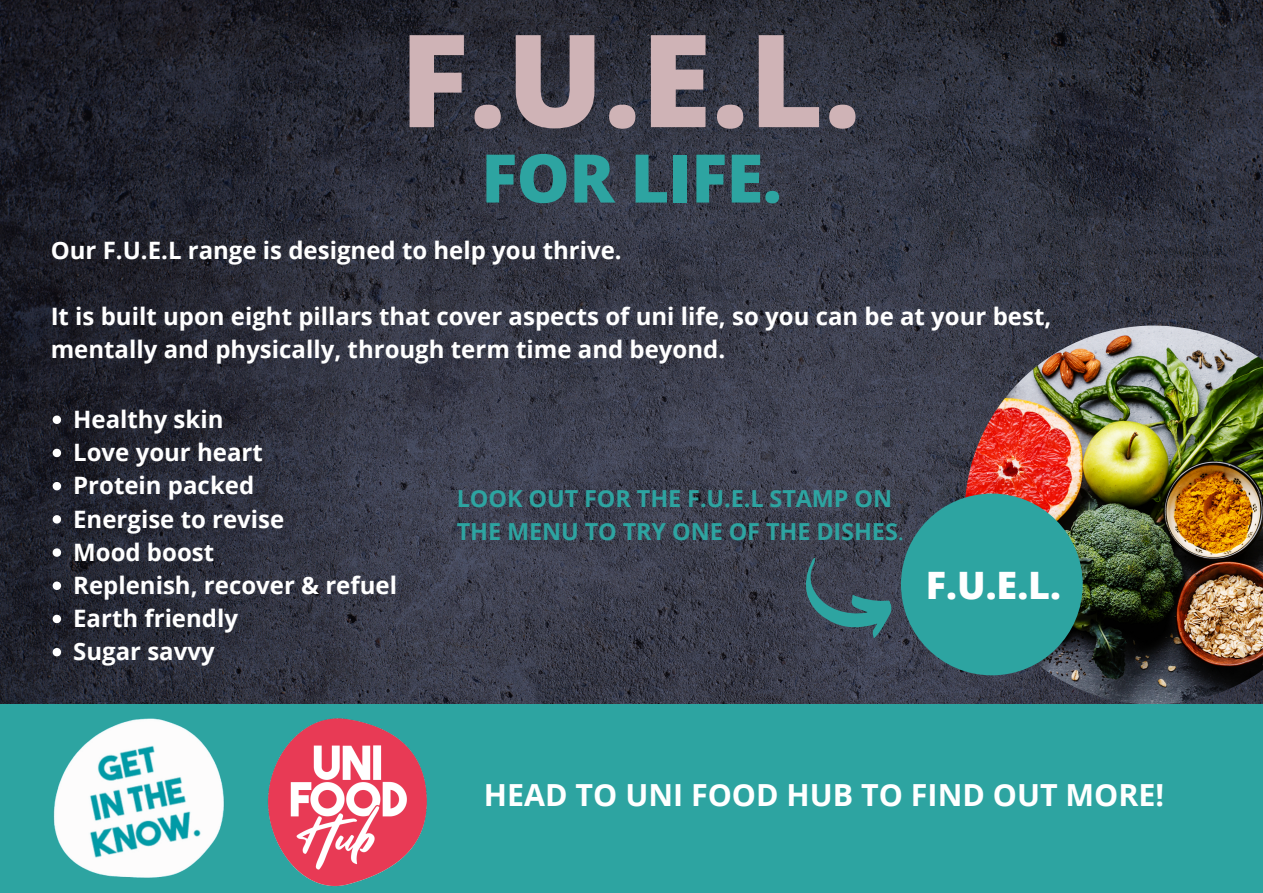
<style>
.page{position:relative;width:1263px;height:893px;background:#fff}
.page>*{position:absolute;margin:0;border:0;box-sizing:border-box;transform-origin:0 0}
.t1{font:800 128.85px "Open Sans";color:#cfb3b6}
.t2{font:800 67.05px "Open Sans";letter-spacing:-.01em;color:#2da4a1}
.t3{font:800 37.8px "Open Sans";color:#fff}
.t4{font:700 30.45px "Open Sans";color:#fff}
.t5{font:700 24px/33.2px "Open Sans";color:#fff}
.t6{font:700 23.48px/32.6px "Open Sans";letter-spacing:-.005em;color:#2da4a1}
.s1{font-weight:400}
</style>
<div class="page">
<img style="left:0;top:0;width:1263px;height:704px">
<img style="left:964px;top:325px;width:299px;height:379px">
<div style="left:901px;top:493px;width:182px;height:182px;background:#2da4a1;border-radius:50%"></div>
<svg style="left:794px;top:537px;width:107px;height:119px;background:#3b4e5a"></svg>
<div style="left:0;top:704px;width:1263px;height:189px;background:#2da4a1"></div>
<img style="left:53px;top:718px;width:171px;height:160px">
<img style="left:268px;top:718px;width:159px;height:169px">
<svg style="left:53px;top:415px;width:8px;height:9px"></svg>
<svg style="left:53px;top:449px;width:8px;height:8px"></svg>
<svg style="left:53px;top:482px;width:8px;height:8px"></svg>
<svg style="left:53px;top:515px;width:8px;height:8px"></svg>
<svg style="left:53px;top:548px;width:8px;height:9px"></svg>
<svg style="left:53px;top:581px;width:8px;height:9px"></svg>
<svg style="left:53px;top:615px;width:8px;height:8px"></svg>
<svg style="left:53px;top:648px;width:8px;height:8px"></svg>
<p class="t1" style="left:400px;top:-10px;width:463px">F.U.E.L.</p>
<p class="t2" style="left:481px;top:131px;width:302px">FOR LIFE.</p>
<p class="t5" style="left:51px;top:233px;width:573px">Our F.U.E.L range is designed to help you thrive.</p>
<p class="t5" style="left:51px;top:299px;width:1002px">It is built upon eight pillars that cover aspects of uni life, so you can be at your best, mentally and physically, through term time and beyond.</p>
<p class="t5" style="left:73px;top:402px;width:152px">Healthy skin</p>
<p class="t5" style="left:73px;top:435px;width:191px">Love your heart</p>
<p class="t5" style="left:73px;top:468px;width:182px">Protein packed</p>
<p class="t5" style="left:73px;top:501px;width:213px">Energise to revise</p>
<p class="t5" style="left:73px;top:535px;width:143px">Mood boost</p>
<p class="t5" style="left:73px;top:568px;width:325px">Replenish, recover &amp; refuel</p>
<p class="t5" style="left:73px;top:601px;width:166px">Earth friendly</p>
<p class="t5" style="left:73px;top:634px;width:143px">Sugar savvy</p>
<p class="t6" style="left:457px;top:482px;width:449px">LOOK OUT FOR THE F.U.E.L STAMP ON<br>THE MENU TO TRY ONE OF THE DISHES<span class="s1">.</span></p>
<p class="t3" style="left:926px;top:558px;width:137px">F.U.E.L.</p>
<p class="t4" style="left:484px;top:773px;width:682px">HEAD TO UNI FOOD HUB TO FIND OUT MORE!</p>
</div>
